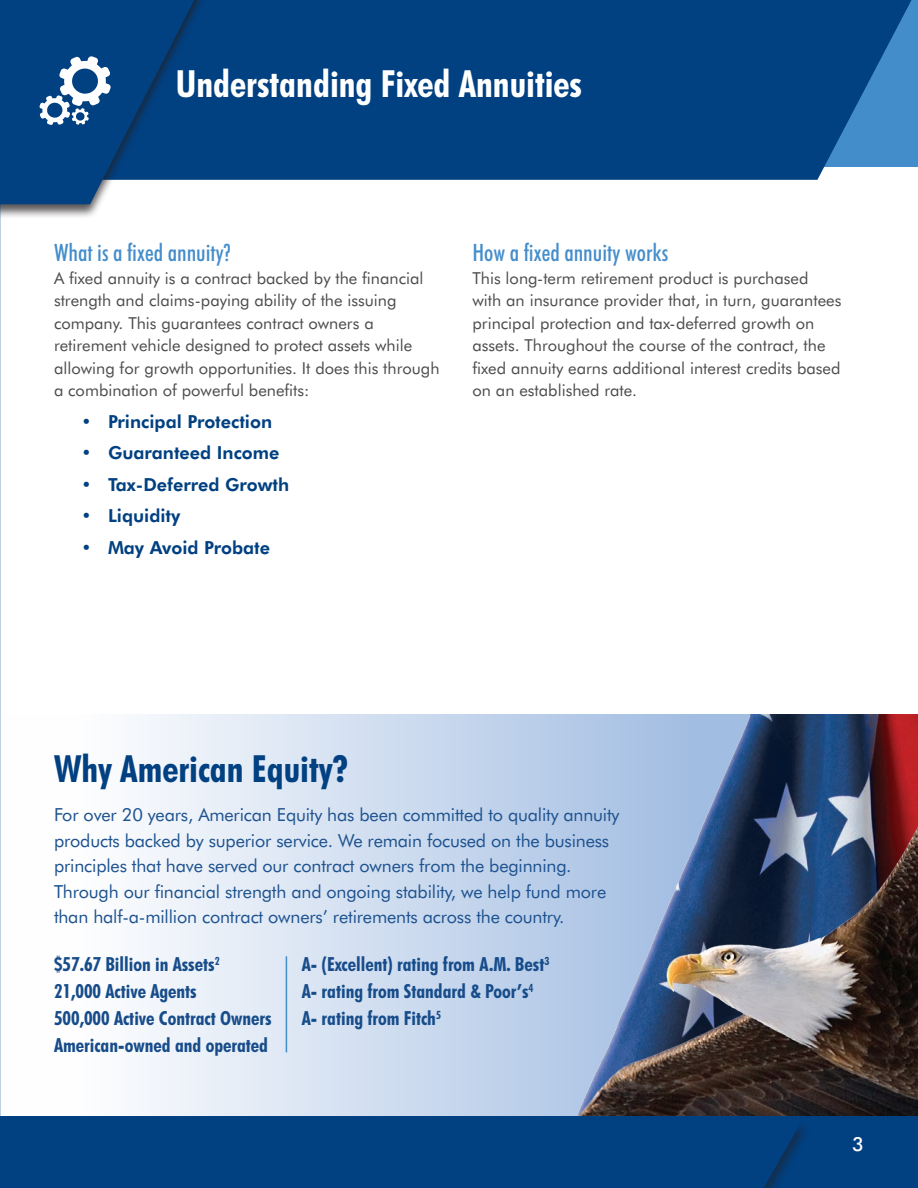
<style>
.page{position:relative;width:918px;height:1188px;background:#fff}
.page>*{position:absolute;margin:0;border:0;box-sizing:border-box;transform-origin:0 0}
.t1{font:700 condensed 37.5px "Futura BT";color:#fff}
.t2{font:700 condensed 37.5px "Futura BT";color:#014081}
.t3{font:500 condensed 24px "Futura BT";color:#448dcb}
.t4{font:700 condensed 19.5px/27px "Futura BT";color:#174c8a}
.t5{font:500 19.5px "Futura BT";color:#fff}
.t6{font:18px/25.5px "Futura BT";letter-spacing:-.01em;color:#1d528f}
.t7{font:800 18px "Futura BT";color:#014081}
.t8{font:16.5px/22.5px "Futura BT";color:#4b4c4d}
</style>
<div class="page">
<div style="left:775px;top:0;width:143px;height:166px;background:#448dcb"></div>
<svg style="left:218px;top:0;width:694px;height:180px;background:#074686"></svg>
<div style="left:0;top:0;width:218px;height:219px;background:#231f20;opacity:.75"></div>
<svg style="left:0;top:714px;width:509px;height:402px"></svg>
<img style="left:545px;top:714px;width:373px;height:402px">
<div style="left:0;top:1116px;width:918px;height:72px;background:#014081"></div>
<svg style="left:764px;top:1126px;width:41px;height:62px"></svg>
<hr style="left:286px;top:956px;width:1px;height:96px;background:#448dcb">
<svg style="left:0;top:0;width:194px;height:204px;background:#1b538c"></svg>
<p class="t1" style="left:176px;top:60px;width:408px">Understanding Fixed Annuities</p>
<p class="t3" style="left:54px;top:238px;width:178px">What is a fixed annuity?</p>
<p class="t8" style="left:54px;top:267px;width:387px">A fixed annuity is a contract backed by the financial strength and claims-paying ability of the issuing company. This guarantees contract owners a retirement vehicle designed to protect assets while allowing for growth opportunities. It does this through a combination of powerful benefits:</p>
<p class="t7" style="left:81px;top:410px;width:193px">• Principal Protection</p>
<p class="t7" style="left:81px;top:442px;width:200px">• Guaranteed Income</p>
<p class="t7" style="left:81px;top:473px;width:210px">• Tax-Deferred Growth</p>
<p class="t7" style="left:81px;top:505px;width:101px">• Liquidity</p>
<p class="t7" style="left:81px;top:536px;width:191px">• May Avoid Probate</p>
<p class="t3" style="left:472px;top:238px;width:197px">How a fixed annuity works</p>
<p class="t8" style="left:472px;top:267px;width:370px">This long-term retirement product is purchased with an insurance provider that, in turn, guarantees principal protection and tax-deferred growth on assets. Throughout the course of the contract, the fixed annuity earns additional interest credits based on an established rate.</p>
<p class="t2" style="left:54px;top:746px;width:296px">Why American Equity?</p>
<p class="t6" style="left:54px;top:802px;width:567px">For over 20 years, American Equity has been committed to quality annuity products backed by superior service. We remain focused on the business principles that have served our contract owners from the beginning.<br>Through our financial strength and ongoing stability, we help fund more than half-a-million contract owners’ retirements across the country.</p>
<p class="t4" style="left:54px;top:951px;width:167px">$57.67 Billion in Assets<sup>2</sup></p>
<p class="t4" style="left:54px;top:978px;width:144px">21,000 Active Agents</p>
<p class="t4" style="left:54px;top:1005px;width:219px">500,000 Active Contract Owners<br>American-owned and operated</p>
<p class="t4" style="left:302px;top:951px;width:249px">A- (Excellent) rating from A.M. Best<sup>3</sup></p>
<p class="t4" style="left:302px;top:978px;width:233px">A- rating from Standard &amp; Poor’s<sup>4</sup></p>
<p class="t4" style="left:302px;top:1005px;width:141px">A- rating from Fitch<sup>5</sup></p>
<p class="t5" style="left:852px;top:1133px;width:13px">3</p>
</div>
